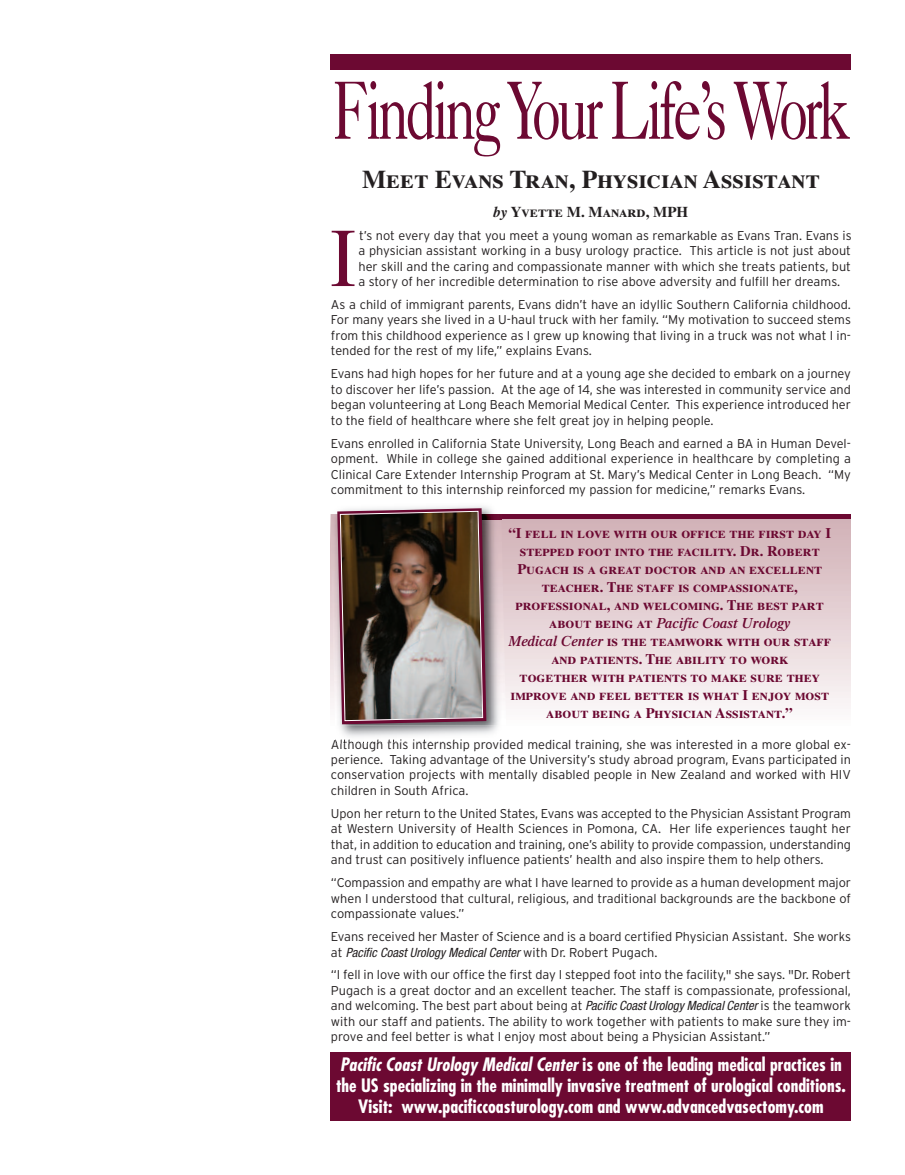
<style>
.page{position:relative;width:905px;height:1175px;background:#fff}
.page>*{position:absolute;margin:0;border:0;box-sizing:border-box;transform-origin:0 0}
.t1{font:82.5px "Caslon Five Forty";letter-spacing:-.075em;color:#6c0932;scale:.7 1}
.t2{font:80.1px "Caslon Five Forty";color:#6c0932}
.t3{font:25.5px "Times Bold SC";color:#231f20}
.t4{font:700 condensed 18px/21px "Futura";color:#fff;text-align:center}
.t5{font:15px "Times Bold SC";color:#231f20}
.t6{font:14.7px/18px "Times Bold SC";color:#6c0932;text-align:center}
.t7{font:italic 600 14.7px "Times";color:#6c0932}
.t8{font:300 12.75px/15.5px "Interstate";color:#231f20;text-align:justify}
.t9{font:italic condensed 12.75px "Helvetica Neue";letter-spacing:.005em;color:#231f20}
.s1{font-family:"Times";font-weight:700;font-style:italic}
.s2{font-family:"Times Bold SC";font-weight:400;font-style:normal}
.s3{font-family:"Times";font-weight:600;font-style:italic}
.s4{font-family:"Interstate";font-weight:300;font-style:normal;font-stretch:normal}
.s5{font-family:"Helvetica Neue";font-weight:400;font-style:italic;font-stretch:condensed}
.s6{font-style:italic}
</style>
<div class="page">
<div style="left:331px;top:54px;width:519px;height:15px;background:#6c0932"></div>
<div style="left:331px;top:1052px;width:519px;height:68px;background:#6c0932"></div>
<div style="left:331px;top:514px;width:519px;height:211px;background:linear-gradient(to bottom,#d0aeb4,#fdfbfb)"></div>
<div style="left:466px;top:514px;width:384px;height:5px;background:#6c0932"></div>
<img style="left:340px;top:725px;width:162px;height:17px">
<img style="left:331px;top:514px;width:175px;height:211px">
<img style="left:335px;top:739px;width:110px;height:4px">
<img style="left:486px;top:514px;width:15px;height:5px">
<img style="left:337px;top:508px;width:149px;height:216px">
<h1 class="t1" style="left:331px;top:82px;width:743px">Finding Your Life’s Work</h1>
<h3 class="t3" style="left:362px;top:171px;width:459px">Meet Evans Tran, Physician Assistant</h3>
<p class="t5" style="left:493px;top:207px;width:196px"><span class="s1">by</span> Yvette M. Manard, MPH</p>
<h2 class="t2" style="left:327px;top:231px;width:33px">I</h2>
<p class="t8" style="left:358px;top:227px;width:495px">t’s not every day that you meet a young woman as remarkable as Evans Tran. Evans is a physician assistant working in a busy urology practice. This article is not just about her skill and the caring and compassionate manner with which she treats patients, but a story of her incredible determination to rise above adversity and fulfill her dreams.</p>
<p class="t8" style="left:331px;top:297px;width:521px">As a child of immigrant parents, Evans didn’t have an idyllic Southern California childhood.<br>For many years she lived in a U-haul truck with her family. “My motivation to succeed stems from this childhood experience as I grew up knowing that living in a truck was not what I in&shy;tended for the rest of my life,” explains Evans.</p>
<p class="t8" style="left:331px;top:366px;width:521px">Evans had high hopes for her future and at a young age she decided to embark on a journey to discover her life’s passion. At the age of 14, she was interested in community service and began volunteering at Long Beach Memorial Medical Center. This experience introduced her to the field of healthcare where she felt great joy in helping people.</p>
<p class="t8" style="left:331px;top:435px;width:521px">Evans enrolled in California State University, Long Beach and earned a BA in Human Devel&shy;opment. While in college she gained additional experience in healthcare by completing a Clinical Care Extender Internship Program at St. Mary’s Medical Center in Long Beach. “My commitment to this internship reinforced my passion for medicine,” remarks Evans.</p>
<p class="t6" style="left:508px;top:525px;width:324px">“I fell in love with our office the first day I stepped foot into the facility. Dr. Robert Pugach is a great doctor and an excellent teacher. The staff is compassionate, professional, and welcoming. The best part</p>
<p class="t7" style="left:549px;top:617px;width:242px"><span class="s2">about being at</span> Pacific Coast Urology</p>
<p class="t6" style="left:508px;top:633px;width:324px"><span class="s3">Medical Center</span> is the teamwork with our staff and patients. The ability to work<br>together with patients to make sure they improve and feel better is what I enjoy most about being a Physician Assistant.’’</p>
<p class="t8" style="left:331px;top:736px;width:521px">Although this internship provided medical training, she was interested in a more global ex&shy;perience. Taking advantage of the University’s study abroad program, Evans participated in conservation projects with mentally disabled people in New Zealand and worked with HIV children in South Africa.</p>
<p class="t8" style="left:331px;top:805px;width:521px">Upon her return to the United States, Evans was accepted to the Physician Assistant Program at Western University of Health Sciences in Pomona, CA. Her life experiences taught her that, in addition to education and training, one’s ability to provide compassion, understanding and trust can positively influence patients’ health and also inspire them to help others.</p>
<p class="t8" style="left:331px;top:875px;width:521px">“Compassion and empathy are what I have learned to provide as a human development major when I understood that cultural, religious, and traditional backgrounds are the backbone of compassionate values.”</p>
<p class="t8" style="left:331px;top:929px;width:521px">Evans received her Master of Science and is a board certified Physician Assistant. She works</p>
<p class="t9" style="left:331px;top:947px;width:328px"><span class="s4">at</span> Pacific Coast Urology Medical Center <span class="s4">with Dr. Robert Pugach.</span></p>
<p class="t8" style="left:331px;top:967px;width:521px">“I fell in love with our office the first day I stepped foot into the facility," she says. "Dr. Robert Pugach is a great doctor and an excellent teacher. The staff is compassionate, professional, and welcoming. The best part about being at <span class="s5">Pacific Coast Urology Medical Center</span> is the teamwork with our staff and patients. The ability to work together with patients to make sure they im&shy;prove and feel better is what I enjoy most about being a Physician Assistant.”</p>
<h3 class="t4" style="left:336px;top:1055px;width:511px"><span class="s6">Pacific Coast Urology Medical Center</span> is one of the leading medical practices in the US specializing in the minimally invasive treatment of urological conditions.<br>Visit: www.pacificcoasturology.com and www.advancedvasectomy.com</h3>
</div>
